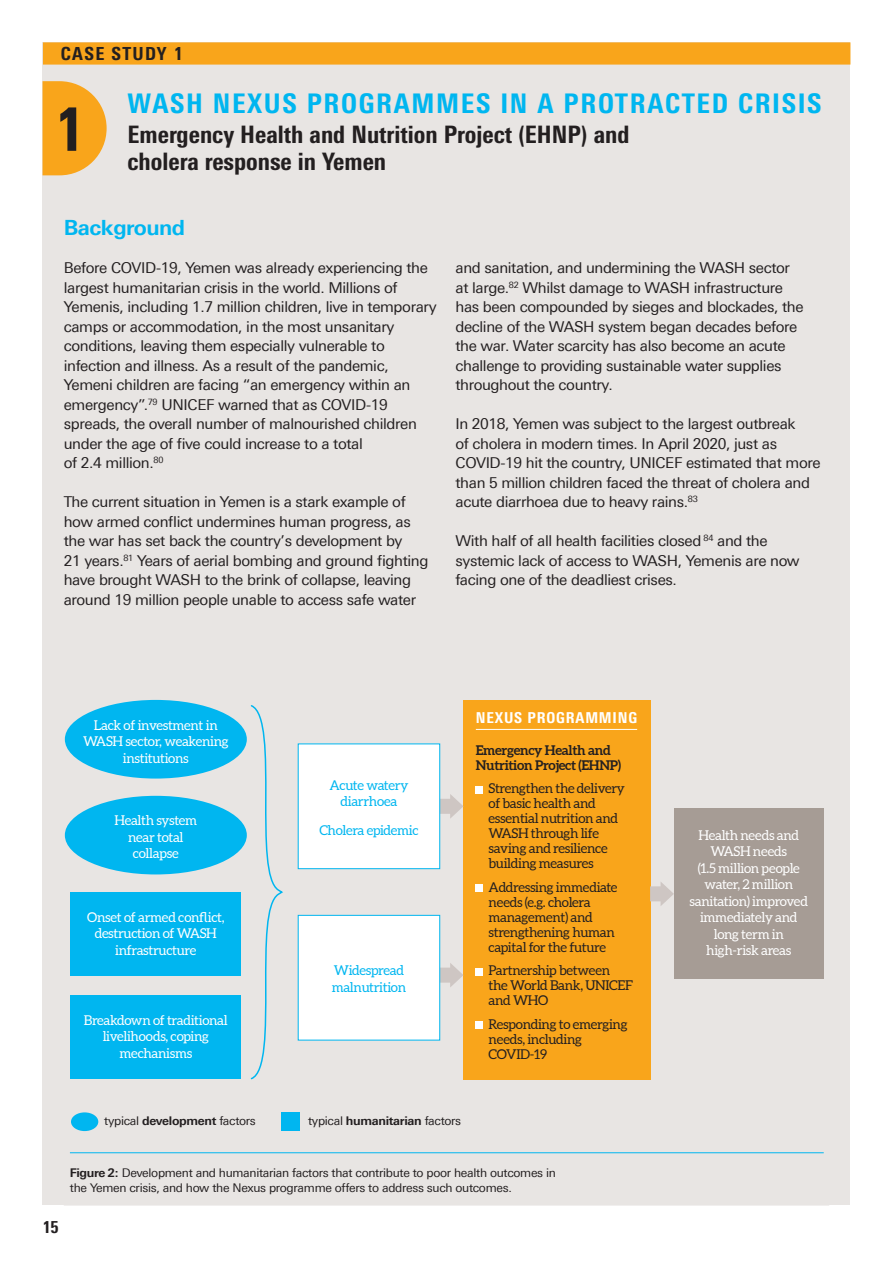
<style>
.page{position:relative;width:893px;height:1263px;background:#fff}
.page>*{position:absolute;margin:0;border:0;box-sizing:border-box;transform-origin:0 0}
.t1{font:800 condensed 60px "Univers Next Pro";color:#231f20}
.t2{font:800 condensed 27px "Univers Next Pro";letter-spacing:.06em;color:#00b6f0}
.t3{font:800 condensed 24px/27px "Univers Next Pro";color:#231f20}
.t4{font:700 21px "Univers Next Pro";letter-spacing:-.025em;color:#00b6f0}
.t5{font:800 condensed 18px "Univers Next Pro";letter-spacing:.075em;color:#231f20}
.t6{font:800 condensed 16.5px "Univers Next Pro";color:#231f20}
.Normal__Web{font:15px/19.5px "Univers Next Pro";letter-spacing:-.025em;color:#231f20}
.t7{font:800 condensed 15px "Univers Next Pro";letter-spacing:.055em;color:#fff}
.t8{font:13.5px/16.5px "Aleo";letter-spacing:-.025em;color:#fff;text-align:center}
.t9{font:13.5px/15px "Aleo";letter-spacing:-.025em;color:#231f20}
.t10{font:13.5px/16.5px "Aleo";letter-spacing:-.025em;color:#00b6f0;text-align:center}
.t11{font:700 13.5px/15px "Aleo";letter-spacing:-.025em;color:#231f20}
.t12{font:12px/15px "Univers Next Pro";letter-spacing:-.025em;color:#231f20}
.s1{font-weight:700}
</style>
<div class="page">
<div style="left:43px;top:43px;width:807px;height:1162px;background:#e8e5e3"></div>
<svg style="left:43px;top:81px;width:64px;height:94px"></svg>
<div style="left:43px;top:42px;width:807px;height:23px;background:#f9a51b"></div>
<div style="left:463px;top:700px;width:187px;height:379px;background:#f9a51b"></div>
<hr style="left:476px;top:729px;width:161px;height:1px;background:#fff">
<div style="left:476px;top:786px;width:7px;height:7px;background:#fff"></div>
<div style="left:476px;top:885px;width:7px;height:7px;background:#fff"></div>
<div style="left:476px;top:968px;width:7px;height:7px;background:#fff"></div>
<div style="left:476px;top:1022px;width:7px;height:7px;background:#fff"></div>
<div style="left:674px;top:809px;width:150px;height:170px;background:#a69c95"></div>
<div style="left:281px;top:1112px;width:19px;height:19px;background:#00b6f0"></div>
<div style="left:65px;top:700px;width:182px;height:78px;background:#00b6f0;border-radius:50%"></div>
<div style="left:65px;top:796px;width:182px;height:78px;background:#00b6f0;border-radius:50%"></div>
<div style="left:71px;top:892px;width:170px;height:84px;background:#00b6f0"></div>
<div style="left:71px;top:995px;width:170px;height:84px;background:#00b6f0"></div>
<svg style="left:250px;top:705px;width:33px;height:375px"></svg>
<div style="left:71px;top:1112px;width:27px;height:19px;background:#00b6f0;border-radius:50%"></div>
<hr style="left:70px;top:1152px;width:754px;height:1px;background:#00b6f0">
<div style="left:440px;top:799px;width:15px;height:15px;background:#cec6c3"></div>
<svg style="left:450px;top:794px;width:13px;height:24px"></svg>
<div style="left:650px;top:886px;width:15px;height:15px;background:#cec6c3"></div>
<svg style="left:661px;top:882px;width:13px;height:24px"></svg>
<div style="left:440px;top:967px;width:15px;height:15px;background:#cec6c3"></div>
<svg style="left:450px;top:963px;width:13px;height:24px"></svg>
<div style="left:298px;top:744px;width:142px;height:125px;background:#fff"></div>
<div style="left:298px;top:915px;width:142px;height:125px;background:#fff"></div>
<p class="t5" style="left:61px;top:43px;width:123px">CASE STUDY 1</p>
<p class="t1" style="left:54px;top:94px;width:31px">1</p>
<p class="t2" style="left:128px;top:87px;width:695px">WASH NEXUS PROGRAMMES IN A PROTRACTED CRISIS</p>
<p class="t3" style="left:128px;top:120px;width:503px">Emergency Health and Nutrition Project (EHNP) and cholera response in Yemen</p>
<p class="t4" style="left:64px;top:215px;width:123px">Background</p>
<p class="Normal__Web" style="left:64px;top:258px;width:374px">Before COVID-19, Yemen was already experiencing the largest humanitarian crisis in the world. Millions of Yemenis, including 1.7 million children, live in temporary camps or accommodation, in the most unsanitary conditions, leaving them especially vulnerable to infection and illness. As a result of the pandemic, Yemeni children are facing “an emergency within an emergency”.<sup>79</sup> UNICEF warned that as COVID-19 spreads, the overall number of malnourished children under the age of five could increase to a total<br>of 2.4 million.<sup>80</sup></p>
<p class="Normal__Web" style="left:64px;top:492px;width:366px">The current situation in Yemen is a stark example of how armed conflict undermines human progress, as the war has set back the country’s development by<br>21 years.<sup>81</sup> Years of aerial bombing and ground fighting have brought WASH to the brink of collapse, leaving around 19 million people unable to access safe water</p>
<p class="Normal__Web" style="left:455px;top:258px;width:350px">and sanitation, and undermining the WASH sector at large.<sup>82</sup> Whilst damage to WASH infrastructure has been compounded by sieges and blockades, the decline of the WASH system began decades before the war. Water scarcity has also become an acute challenge to providing sustainable water supplies throughout the country.</p>
<p class="Normal__Web" style="left:455px;top:414px;width:367px">In 2018, Yemen was subject to the largest outbreak<br>of cholera in modern times. In April 2020, just as COVID-19 hit the country, UNICEF estimated that more than 5 million children faced the threat of cholera and acute diarrhoea due to heavy rains.<sup>83</sup></p>
<p class="Normal__Web" style="left:455px;top:531px;width:346px">With half of all health facilities closed <sup>84</sup> and the systemic lack of access to WASH, Yemenis are now facing one of the deadliest crises.</p>
<p class="t8" style="left:83px;top:717px;width:147px">Lack of investment in<br>WASH sector, weakening institutions</p>
<p class="t8" style="left:114px;top:813px;width:84px">Health system near total collapse</p>
<p class="t8" style="left:87px;top:909px;width:139px">Onset of armed conflict, destruction of WASH infrastructure</p>
<p class="t8" style="left:84px;top:1012px;width:145px">Breakdown of traditional livelihoods, coping mechanisms</p>
<p class="t10" style="left:330px;top:777px;width:80px">Acute watery diarrhoea</p>
<p class="t10" style="left:319px;top:822px;width:101px">Cholera epidemic</p>
<p class="t10" style="left:332px;top:963px;width:76px;text-align:left">Widespread malnutrition</p>
<p class="t7" style="left:476px;top:709px;width:163px">NEXUS PROGRAMMING</p>
<p class="t11" style="left:476px;top:743px;width:147px">Emergency Health and<br>Nutrition Project (EHNP)</p>
<p class="t9" style="left:489px;top:782px;width:138px">Strengthen the delivery of basic health and essential nutrition and<br>WASH through life saving and resilience building measures</p>
<p class="t9" style="left:489px;top:880px;width:131px">Addressing immediate needs (e.g. cholera management) and strengthening human capital for the future</p>
<p class="t9" style="left:489px;top:964px;width:146px">Partnership between the World Bank, UNICEF and WHO</p>
<p class="t9" style="left:489px;top:1017px;width:140px">Responding to emerging needs, including<br>COVID-19</p>
<p class="t8" style="left:690px;top:827px;width:120px">Health needs and<br>WASH needs<br>(1.5 million people water, 2 million sanitation) improved immediately and long term in high-risk areas</p>
<p class="t12" style="left:104px;top:1113px;width:153px">typical <span class="s1">development</span> factors</p>
<p class="t12" style="left:308px;top:1113px;width:154px">typical <span class="s1">humanitarian</span> factors</p>
<p class="t6" style="left:43px;top:1217px;width:18px">15</p>
<p class="t12" style="left:70px;top:1165px;width:488px"><span class="s1">Figure 2:</span> Development and humanitarian factors that contribute to poor health outcomes in the Yemen crisis, and how the Nexus programme offers to address such outcomes.</p>
</div>
